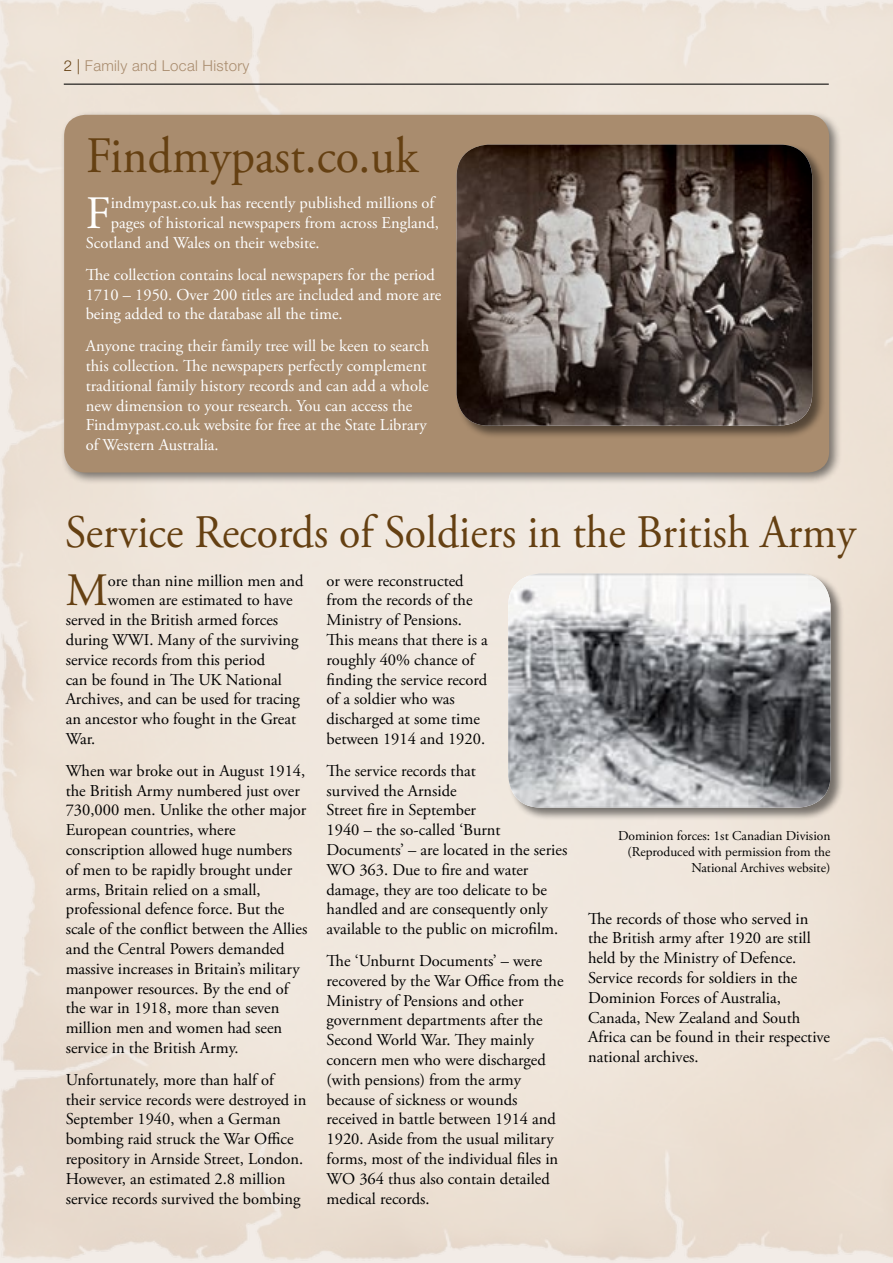
<style>
.page{position:relative;width:893px;height:1263px;background:#fff}
.page>*{position:absolute;margin:0;border:0;box-sizing:border-box;transform-origin:0 0}
.heading{font:51px "Adobe Garamond Pro";color:#654012;scale:.94 1}
.heading-2{font:46.5px "Adobe Garamond Pro";color:#654012;scale:.94 1}
.body_text_nested_sty{font:46.35px "Adobe Garamond Pro";color:#fff}
.body_text_nested_sty-2{font:46.35px "Adobe Garamond Pro";color:#654012}
.body_text{font:16.5px/19.8px "Adobe Garamond Pro";color:#000}
.body_text-2{font:16.5px/19.8px "Adobe Garamond Pro";color:#fff}
.body_text_nested_sty-3{font:16.5px "Adobe Garamond Pro";color:#000}
.body_text_nested_sty-4{font:16.5px "Adobe Garamond Pro";color:#fff}
.t1{font:300 15px "Helvetica Neue";letter-spacing:.02em;color:#a98c6e}
.body_text-3{font:13.5px/16.2px "Adobe Garamond Pro";color:#000;text-align:right}
.s1{color:#654012}
</style>
<div class="page">
<hr style="left:64px;top:84px;width:765px;height:1px;background:#000">
<div style="left:61px;top:111px;width:781px;height:374px;background:#000;opacity:.5"></div>
<div style="left:64px;top:115px;width:765px;height:357px;background:#a98c6e;border-radius:21px"></div>
<div style="left:456px;top:144px;width:369px;height:294px;background:#000;opacity:.5"></div>
<img style="left:457px;top:145px;width:355px;height:281px">
<div style="left:508px;top:573px;width:336px;height:248px;background:#000;opacity:.5"></div>
<img style="left:508px;top:573px;width:322px;height:234px">
<p class="t1" style="left:64px;top:57px;width:187px"><span class="s1">2 |</span> Family and Local History</p>
<p class="heading" style="left:86px;top:125px;width:355px">Findmypast.co.uk</p>
<p class="body_text_nested_sty" style="left:86px;top:186px;width:26px">F</p>
<p class="body_text_nested_sty-4" style="left:111px;top:193px;width:325px">indmypast.co.uk has recently published millions of</p>
<p class="body_text_nested_sty-4" style="left:111px;top:213px;width:330px">pages of historical newspapers from across England,</p>
<p class="body_text_nested_sty-4" style="left:86px;top:233px;width:236px">Scotland and Wales on their website.</p>
<p class="body_text-2" style="left:86px;top:265px;width:357px">The collection contains local newspapers for the period<br>1710 – 1950. Over 200 titles are included and more are being added to the database all the time.</p>
<p class="body_text-2" style="left:86px;top:337px;width:345px">Anyone tracing their family tree will be keen to search this collection. The newspapers perfectly complement traditional family history records and can add a whole new dimension to your research. You can access the Findmypast.co.uk website for free at the State Library of Western Australia.</p>
<p class="heading-2" style="left:65px;top:504px;width:843px">Service Records of Soldiers in the British Army</p>
<p class="body_text" style="left:327px;top:571px;width:163px">or were reconstructed from the records of the<br>Ministry of Pensions.<br>This means that there is a roughly 40% chance of finding the service record of a soldier who was discharged at some time between 1914 and 1920.</p>
<p class="body_text" style="left:327px;top:761px;width:242px">The service records that<br>survived the Arnside<br>Street fire in September<br>1940 – the so-called ‘Burnt<br>Documents’ – are located in the series<br>WO 363. Due to fire and water damage, they are too delicate to be handled and are consequently only available to the public on microfilm.</p>
<p class="body_text" style="left:327px;top:951px;width:239px">The ‘Unburnt Documents’ – were recovered by the War Office from the<br>Ministry of Pensions and other government departments after the<br>Second World War. They mainly concern men who were discharged (with pensions) from the army because of sickness or wounds received in battle between 1914 and<br>1920. Aside from the usual military forms, most of the individual files in<br>WO 364 thus also contain detailed medical records.</p>
<p class="body_text_nested_sty-2" style="left:66px;top:563px;width:44px">M</p>
<p class="body_text_nested_sty-3" style="left:108px;top:570px;width:197px">ore than nine million men and</p>
<p class="body_text_nested_sty-3" style="left:108px;top:590px;width:186px">women are estimated to have</p>
<p class="body_text_nested_sty-3" style="left:66px;top:610px;width:214px">served in the British armed forces</p>
<p class="body_text_nested_sty-3" style="left:66px;top:630px;width:234px">during WWI. Many of the surviving</p>
<p class="body_text_nested_sty-3" style="left:66px;top:650px;width:201px">service records from this period</p>
<p class="body_text_nested_sty-3" style="left:66px;top:669px;width:218px">can be found in The UK National</p>
<p class="body_text_nested_sty-3" style="left:66px;top:689px;width:236px">Archives, and can be used for tracing</p>
<p class="body_text_nested_sty-3" style="left:66px;top:709px;width:232px">an ancestor who fought in the Great</p>
<p class="body_text_nested_sty-3" style="left:66px;top:729px;width:31px">War.</p>
<p class="body_text" style="left:66px;top:761px;width:243px">When war broke out in August 1914, the British Army numbered just over 730,000 men. Unlike the other major European countries, where conscription allowed huge numbers of men to be rapidly brought under arms, Britain relied on a small, professional defence force. But the scale of the conflict between the Allies and the Central Powers demanded massive increases in Britain’s military manpower resources. By the end of the war in 1918, more than seven million men and women had seen service in the British Army.</p>
<p class="body_text" style="left:66px;top:1070px;width:242px">Unfortunately, more than half of their service records were destroyed in September 1940, when a German bombing raid struck the War Office repository in Arnside Street, London.<br>However, an estimated 2.8 million service records survived the bombing</p>
<p class="body_text-3" style="left:618px;top:828px;width:214px">Dominion forces: 1st Canadian Division (Reproduced with permission from the<br>National Archives website)</p>
<p class="body_text" style="left:588px;top:909px;width:244px">The records of those who served in the British army after 1920 are still held by the Ministry of Defence.<br>Service records for soldiers in the<br>Dominion Forces of Australia,<br>Canada, New Zealand and South<br>Africa can be found in their respective national archives.</p>
</div>
